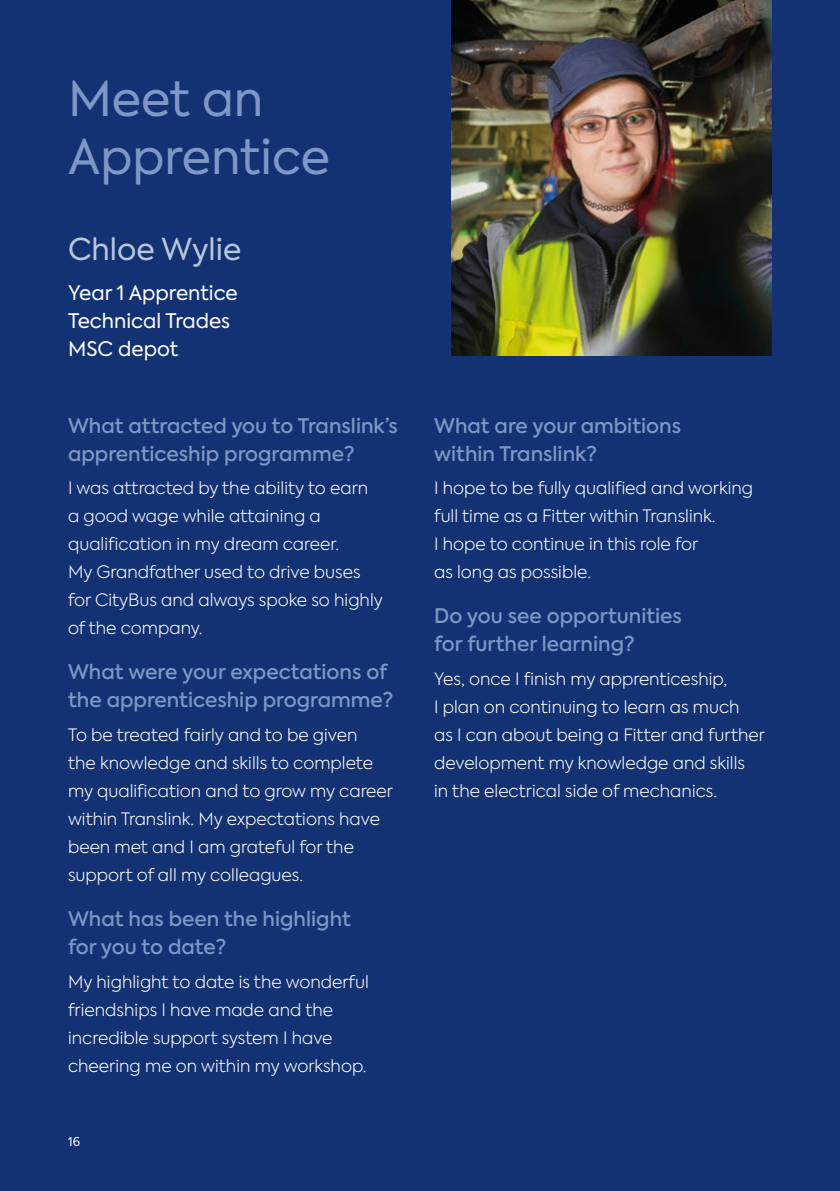
<style>
.page{position:relative;width:840px;height:1191px;background:#fff}
.page>*{position:absolute;margin:0;border:0;box-sizing:border-box;transform-origin:0 0}
.t1{font:48px/57.6px "Axiforma";color:#7d97c6}
.t2{font:30px "Axiforma";color:#b7c8da}
.t3{font:500 20px/28px "Axiforma";color:#7d97c6}
.t4{font:20px/28px "Axiforma";color:#fff}
.t5{font:300 17px/28px "Axiforma";color:#fff}
.t6{font:12px "Axiforma";color:#fff}
</style>
<div class="page">
<div style="left:0;top:0;width:839px;height:1191px;background:#123274"></div>
<img style="left:451px;top:0;width:320px;height:356px">
<h1 class="t1" style="left:68px;top:71px;width:263px">Meet an<br>Apprentice</h1>
<h2 class="t2" style="left:68px;top:230px;width:175px">Chloe Wylie</h2>
<p class="t4" style="left:68px;top:279px;width:171px">Year 1 Apprentice<br>Technical Trades<br>MSC depot</p>
<p class="t3" style="left:68px;top:411px;width:331px">What attracted you to Translink’s apprenticeship programme?</p>
<p class="t5" style="left:68px;top:474px;width:316px">I was attracted by the ability to earn a good wage while attaining a qualification in my dream career.<br>My Grandfather used to drive buses for CityBus and always spoke so highly of the company.</p>
<p class="t3" style="left:68px;top:658px;width:326px">What were your expectations of the apprenticeship programme?</p>
<p class="t5" style="left:68px;top:720px;width:326px">To be treated fairly and to be given<br>the knowledge and skills to complete my qualification and to grow my career within Translink. My expectations have been met and I am grateful for the support of all my colleagues.</p>
<p class="t3" style="left:68px;top:905px;width:284px">What has been the highlight for you to date?</p>
<p class="t5" style="left:68px;top:967px;width:302px">My highlight to date is the wonderful friendships I have made and the incredible support system I have cheering me on within my workshop.</p>
<p class="t6" style="left:68px;top:1134px;width:13px">16</p>
<p class="t3" style="left:434px;top:411px;width:248px">What are your ambitions within Translink?</p>
<p class="t5" style="left:434px;top:474px;width:320px">I hope to be fully qualified and working full time as a Fitter within Translink.<br>I hope to continue in this role for<br>as long as possible.</p>
<p class="t3" style="left:434px;top:602px;width:249px">Do you see opportunities for further learning?</p>
<p class="t5" style="left:434px;top:664px;width:332px">Yes, once I finish my apprenticeship,<br>I plan on continuing to learn as much<br>as I can about being a Fitter and further development my knowledge and skills<br>in the electrical side of mechanics.</p>
</div>
